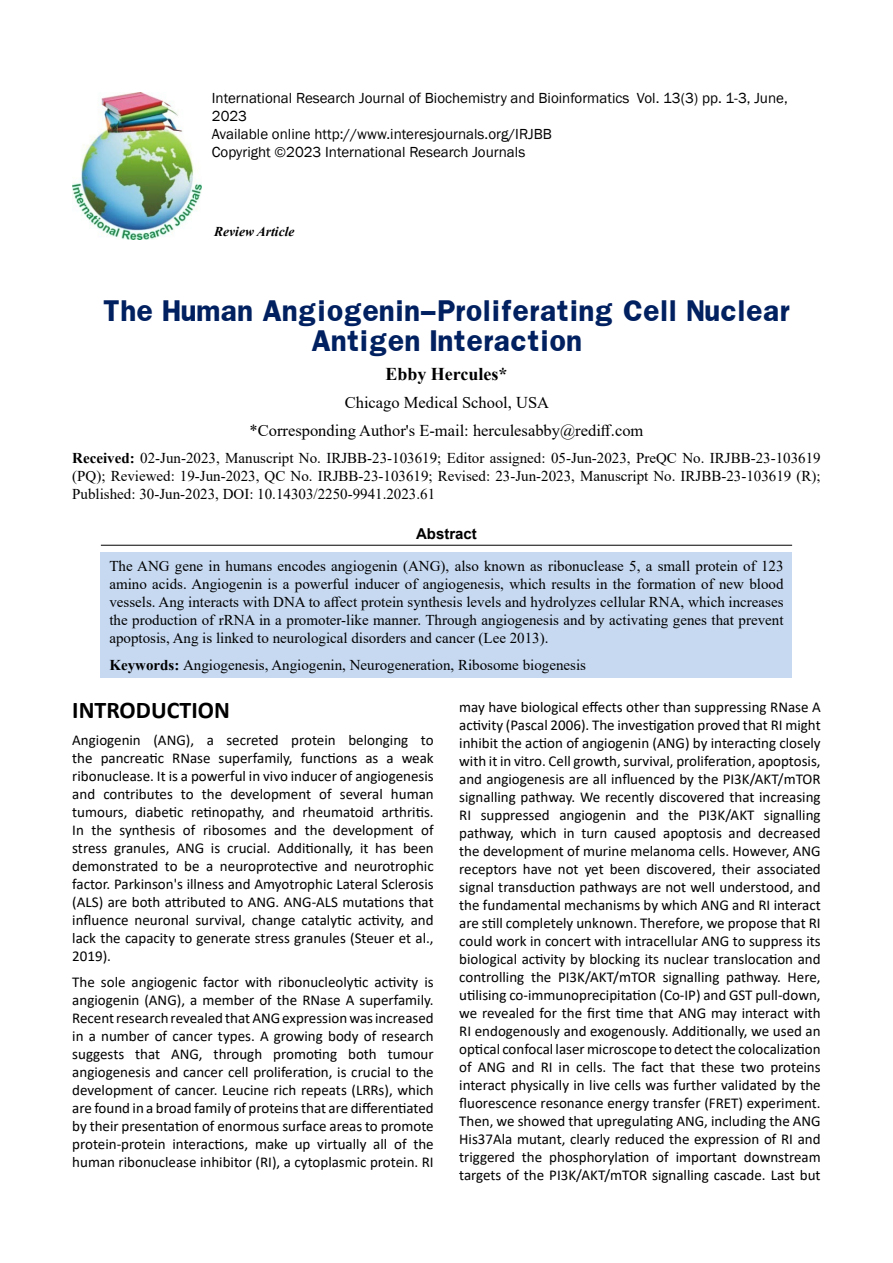
<style>
.page{position:relative;width:893px;height:1263px;background:#fff}
.page>*{position:absolute;margin:0;border:0;box-sizing:border-box;transform-origin:0 0}
.t1{font:700 25.5px/30px "Franklin";color:#002060;text-align:center}
.t2{font:700 24px "Calibri";color:#000}
.t3{font:700 18px "Times New Roman";color:#000}
.t4{font:16.5px/28.3px "Times New Roman";color:#000;text-align:center}
.t5{font:15px/18px "Calibri";color:#000;text-align:justify}
.t6{font:15px/18px "Times New Roman";color:#000;text-align:justify}
.t7{font:15px/18px "Franklin Gothic";color:#000}
.t8{font:700 15px "Arial";color:#000}
.t9{font:italic 700 13.5px "Times New Roman";color:#000101}
.s1{font-weight:700}
</style>
<div class="page">
<img style="left:72px;top:93px;width:129px;height:147px">
<hr style="left:101px;top:545px;width:691px;height:1px;background:#000">
<div style="left:101px;top:552px;width:691px;height:126px;background:#c6d9f1"></div>
<p class="t7" style="left:212px;top:90px;width:577px">International Research Journal of Biochemistry and Bioinformatics Vol. 13(3) pp. 1-3, June, 2023<br>Available online http://www.interesjournals.org/IRJBB<br>Copyright ©2023 International Research Journals</p>
<p class="t9" style="left:214px;top:222px;width:82px">Review Article</p>
<h1 class="t1" style="left:103px;top:296px;width:688px">The Human Angiogenin–Proliferating Cell Nuclear<br>Antigen Interaction</h1>
<p class="t3" style="left:385px;top:361px;width:124px">Ebby Hercules*</p>
<p class="t4" style="left:250px;top:388px;width:395px">Chicago Medical School, USA<br>*Corresponding Author's E-mail: herculesabby@rediff.com</p>
<p class="t6" style="left:72px;top:448px;width:750px"><span class="s1">Received:</span> 02-Jun-2023, Manuscript No. IRJBB-23-103619; Editor assigned: 05-Jun-2023, PreQC No. IRJBB-23-103619 (PQ); Reviewed: 19-Jun-2023, QC No. IRJBB-23-103619; Revised: 23-Jun-2023, Manuscript No. IRJBB-23-103619 (R); Published: 30-Jun-2023, DOI: 10.14303/2250-9941.2023.61</p>
<p class="t8" style="left:416px;top:523px;width:62px">Abstract</p>
<p class="t6" style="left:109px;top:557px;width:676px">The ANG gene in humans encodes angiogenin (ANG), also known as ribonuclease 5, a small protein of 123 amino acids. Angiogenin is a powerful inducer of angiogenesis, which results in the formation of new blood vessels. Ang interacts with DNA to affect protein synthesis levels and hydrolyzes cellular RNA, which increases the production of rRNA in a promoter-like manner. Through angiogenesis and by activating genes that prevent apoptosis, Ang is linked to neurological disorders and cancer (Lee 2013).</p>
<p class="t6" style="left:109px;top:655px;width:478px"><span class="s1">Keywords:</span> Angiogenesis, Angiogenin, Neurogeneration, Ribosome biogenesis</p>
<h2 class="t2" style="left:72px;top:693px;width:159px">INTRODUCTION</h2>
<p class="t5" style="left:72px;top:730px;width:363px">Angiogenin (ANG), a secreted protein belonging to the pancreatic RNase superfamily, functions as a weak ribonuclease. It is a powerful in vivo inducer of angiogenesis and contributes to the development of several human tumours, diabetic retinopathy, and rheumatoid arthritis.<br>In the synthesis of ribosomes and the development of stress granules, ANG is crucial. Additionally, it has been demonstrated to be a neuroprotective and neurotrophic factor. Parkinson's illness and Amyotrophic Lateral Sclerosis (ALS) are both attributed to ANG. ANG-ALS mutations that influence neuronal survival, change catalytic activity, and lack the capacity to generate stress granules (Steuer et al., 2019).</p>
<p class="t5" style="left:72px;top:973px;width:363px">The sole angiogenic factor with ribonucleolytic activity is angiogenin (ANG), a member of the RNase A superfamily.<br>Recent research revealed that ANG expression was increased in a number of cancer types. A growing body of research suggests that ANG, through promoting both tumour angiogenesis and cancer cell proliferation, is crucial to the development of cancer. Leucine rich repeats (LRRs), which are found in a broad family of proteins that are differentiated by their presentation of enormous surface areas to promote protein-protein interactions, make up virtually all of the human ribonuclease inhibitor (RI), a cytoplasmic protein. RI</p>
<p class="t5" style="left:459px;top:697px;width:363px">may have biological effects other than suppressing RNase A activity (Pascal 2006). The investigation proved that RI might inhibit the action of angiogenin (ANG) by interacting closely with it in vitro. Cell growth, survival, proliferation, apoptosis, and angiogenesis are all influenced by the PI3K/AKT/mTOR signalling pathway. We recently discovered that increasing RI suppressed angiogenin and the PI3K/AKT signalling pathway, which in turn caused apoptosis and decreased the development of murine melanoma cells. However, ANG receptors have not yet been discovered, their associated signal transduction pathways are not well understood, and the fundamental mechanisms by which ANG and RI interact are still completely unknown. Therefore, we propose that RI could work in concert with intracellular ANG to suppress its biological activity by blocking its nuclear translocation and controlling the PI3K/AKT/mTOR signalling pathway. Here, utilising co-immunoprecipitation (Co-IP) and GST pull-down, we revealed for the first time that ANG may interact with RI endogenously and exogenously. Additionally, we used an optical confocal laser microscope to detect the colocalization of ANG and RI in cells. The fact that these two proteins interact physically in live cells was further validated by the fluorescence resonance energy transfer (FRET) experiment.<br>Then, we showed that upregulating ANG, including the ANG His37Ala mutant, clearly reduced the expression of RI and triggered the phosphorylation of important downstream targets of the PI3K/AKT/mTOR signalling cascade. Last but</p>
</div>
